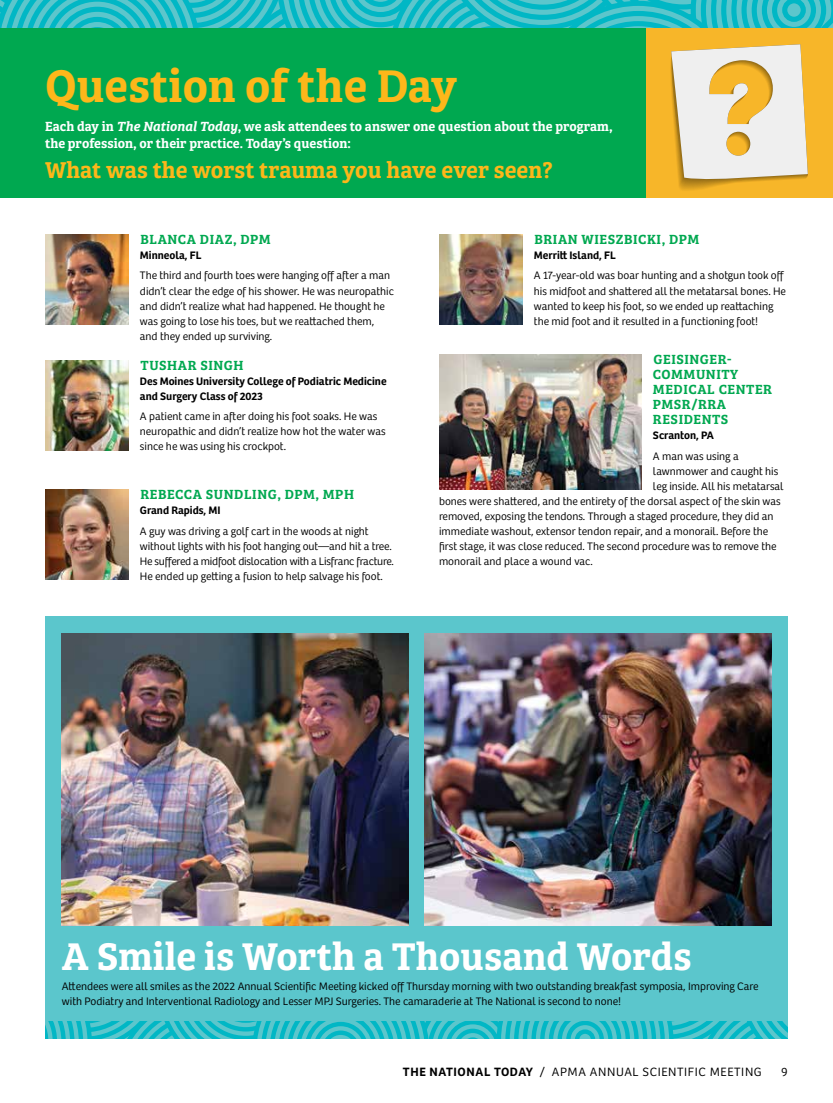
<style>
.page{position:relative;width:833px;height:1103px;background:#fff}
.page>*{position:absolute;margin:0;border:0;box-sizing:border-box;transform-origin:0 0}
.t1{font:47.5px "Bree Serif Sb";color:#fdb71a}
.t2{font:40px "Bree Serif Sb";color:#fff}
.t3{font:23.75px "Bree Serif Sb";color:#fdb71a}
.t4{font:13.75px/17.5px "Bree Serif Sb";color:#fff}
.t5{font:13.75px/15px "Bree Serif Sb";letter-spacing:.04em;color:#00a850}
.t6{font:300 12.5px "Bree";letter-spacing:.05em;color:#000}
.t7{font:300 11.25px/15px "Bree";color:#000}
.t8{font:600 11.25px/15px "Bree";color:#000}
.s1{font-style:italic}
.s2{font-weight:600}
</style>
<div class="page">
<svg style="left:0;top:0;width:832px;height:28px;background:#2bbdc8"></svg>
<div style="left:0;top:28px;width:646px;height:170px;background:#00a850"></div>
<div style="left:646px;top:28px;width:186px;height:170px;background:#f7b629"></div>
<svg style="left:671px;top:44px;width:136px;height:146px"></svg>
<div style="left:45px;top:616px;width:743px;height:405px;background:#5bc6cc"></div>
<img style="left:62px;top:633px;width:346px;height:292px">
<img style="left:425px;top:633px;width:346px;height:292px">
<svg style="left:45px;top:1021px;width:743px;height:18px;background:#2cbec8"></svg>
<img style="left:45px;top:234px;width:84px;height:90px">
<img style="left:45px;top:360px;width:84px;height:90px">
<img style="left:45px;top:489px;width:84px;height:90px">
<img style="left:439px;top:234px;width:83px;height:90px">
<img style="left:439px;top:355px;width:202px;height:134px">
<h1 class="t1" style="left:45px;top:49px;width:414px">Question of the Day</h1>
<p class="t4" style="left:45px;top:116px;width:569px">Each day in <span class="s1">The National Today</span>, we ask attendees to answer one question about the program, the profession, or their practice. Today’s question:</p>
<h3 class="t3" style="left:45px;top:152px;width:509px">What was the worst trauma you have ever seen?</h3>
<p class="t5" style="left:140px;top:231px;width:132px">BLANCA DIAZ, DPM</p>
<p class="t8" style="left:140px;top:247px;width:63px">Minneola, FL</p>
<p class="t7" style="left:140px;top:267px;width:255px">The third and fourth toes were hanging off after a man didn’t clear the edge of his shower. He was neuropathic and didn’t realize what had happened. He thought he was going to lose his toes, but we reattached them, and they ended up surviving.</p>
<p class="t5" style="left:140px;top:356px;width:105px">TUSHAR SINGH</p>
<p class="t8" style="left:140px;top:372px;width:248px">Des Moines University College of Podiatric Medicine and Surgery Class of 2023</p>
<p class="t7" style="left:140px;top:408px;width:247px">A patient came in after doing his foot soaks. He was neuropathic and didn’t realize how hot the water was since he was using his crockpot.</p>
<p class="t5" style="left:140px;top:486px;width:215px">REBECCA SUNDLING, DPM, MPH</p>
<p class="t8" style="left:140px;top:502px;width:82px">Grand Rapids, MI</p>
<p class="t7" style="left:140px;top:522px;width:255px">A guy was driving a golf cart in the woods at night without lights with his foot hanging out—and hit a tree.<br>He suffered a midfoot dislocation with a Lisfranc fracture.<br>He ended up getting a fusion to help salvage his foot.</p>
<p class="t5" style="left:534px;top:231px;width:166px">BRIAN WIESZBICKI, DPM</p>
<p class="t8" style="left:534px;top:247px;width:83px">Merritt Island, FL</p>
<p class="t7" style="left:534px;top:267px;width:253px">A 17-year-old was boar hunting and a shotgun took off his midfoot and shattered all the metatarsal bones. He wanted to keep his foot, so we ended up reattaching the mid foot and it resulted in a functioning foot!</p>
<p class="t5" style="left:653px;top:351px;width:121px">GEISINGER-<br>COMMUNITY<br>MEDICAL CENTER<br>PMSR/RRA<br>RESIDENTS</p>
<p class="t8" style="left:653px;top:427px;width:62px">Scranton, PA</p>
<p class="t7" style="left:653px;top:447px;width:87px">A man was using a</p>
<p class="t7" style="left:653px;top:462px;width:127px">lawnmower and caught his</p>
<p class="t7" style="left:653px;top:477px;width:132px">leg inside. All his metatarsal</p>
<p class="t7" style="left:439px;top:492px;width:343px">bones were shattered, and the entirety of the dorsal aspect of the skin was</p>
<p class="t7" style="left:439px;top:507px;width:336px">removed, exposing the tendons. Through a staged procedure, they did an</p>
<p class="t7" style="left:439px;top:522px;width:330px">immediate washout, extensor tendon repair, and a monorail. Before the</p>
<p class="t7" style="left:439px;top:537px;width:339px">first stage, it was close reduced. The second procedure was to remove the</p>
<p class="t7" style="left:439px;top:552px;width:155px">monorail and place a wound vac.</p>
<h2 class="t2" style="left:62px;top:925px;width:631px">A Smile is Worth a Thousand Words</h2>
<p class="t7" style="left:62px;top:978px;width:698px">Attendees were all smiles as the 2022 Annual Scientific Meeting kicked off Thursday morning with two outstanding breakfast symposia, Improving Care with Podiatry and Interventional Radiology and Lesser MPJ Surgeries. The camaraderie at The National is second to none!</p>
<p class="t6" style="left:403px;top:1062px;width:360px"><span class="s2">THE NATIONAL TODAY</span> / APMA ANNUAL SCIENTIFIC MEETING</p>
<p class="t6" style="left:781px;top:1062px;width:8px">9</p>
</div>
